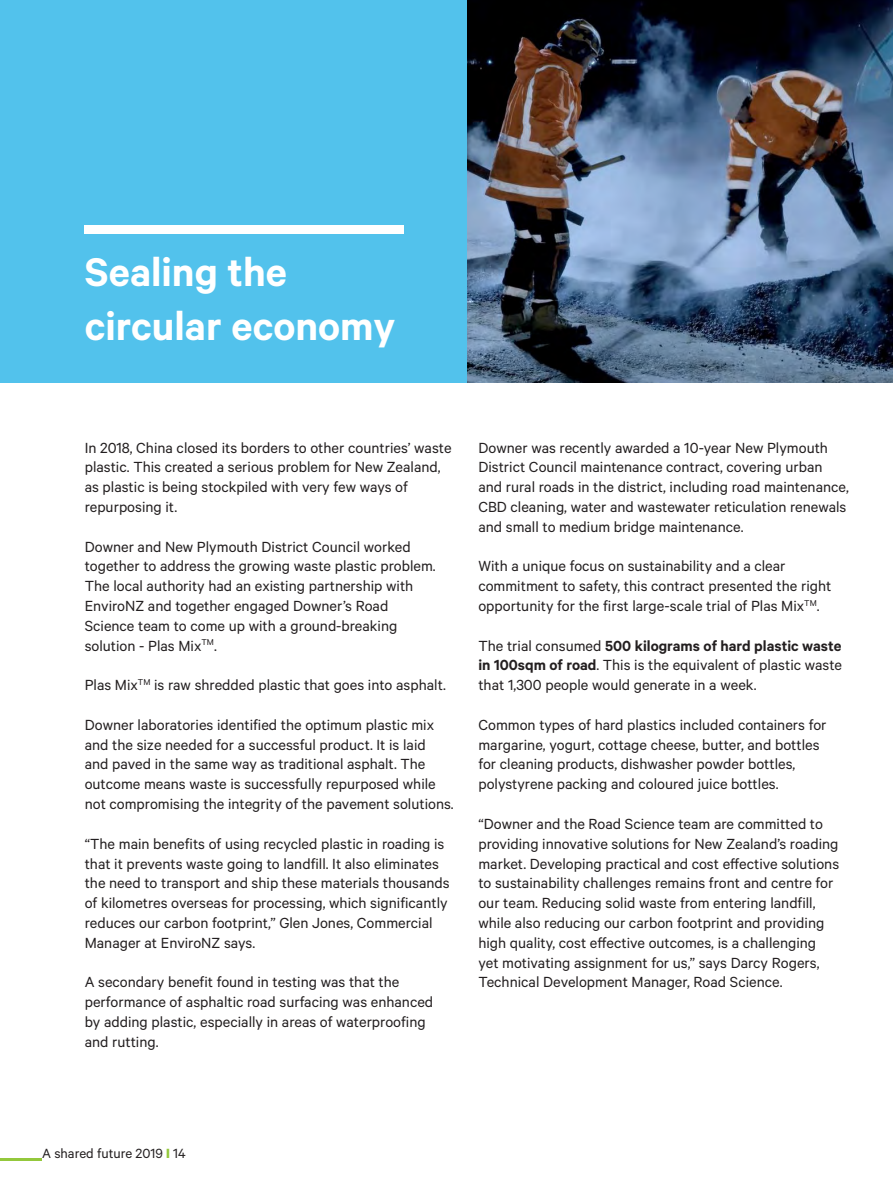
<style>
.page{position:relative;width:893px;height:1190px;background:#fff}
.page>*{position:absolute;margin:0;border:0;box-sizing:border-box;transform-origin:0 0}
.Headers_chapters{font:600 45px/54px "Calibre";color:#fff}
.Headers_chapters-2{font:16.5px/19.8px "Calibre";color:#231f20}
.t1{font:15px "Calibre";color:#231f20}
.s1{font-weight:600}
.s2{font-weight:700;color:#94c83c}
</style>
<div class="page">
<hr style="left:0;top:1158px;width:42px;height:3px;background:#94c83c">
<div style="left:0;top:0;width:892px;height:382px;background:#52c2ec"></div>
<img style="left:467px;top:0;width:425px;height:382px">
<div style="left:85px;top:225px;width:319px;height:8px;background:#fff"></div>
<p class="Headers_chapters" style="left:85px;top:244px;width:312px">Sealing the circular economy</p>
<p class="Headers_chapters-2" style="left:85px;top:437px;width:368px">In 2018, China closed its borders to other countries’ waste plastic. This created a serious problem for New Zealand, as plastic is being stockpiled with very few ways of repurposing it.</p>
<p class="Headers_chapters-2" style="left:85px;top:536px;width:352px">Downer and New Plymouth District Council worked together to address the growing waste plastic problem.<br>The local authority had an existing partnership with EnviroNZ and together engaged Downer’s Road Science team to come up with a ground-breaking solution - Plas Mix<sup>TM</sup>.</p>
<p class="Headers_chapters-2" style="left:85px;top:675px;width:362px">Plas Mix<sup>TM</sup> is raw shredded plastic that goes into asphalt.</p>
<p class="Headers_chapters-2" style="left:85px;top:714px;width:370px">Downer laboratories identified the optimum plastic mix and the size needed for a successful product. It is laid<br>and paved in the same way as traditional asphalt. The outcome means waste is successfully repurposed while not compromising the integrity of the pavement solutions.</p>
<p class="Headers_chapters-2" style="left:85px;top:833px;width:366px">“The main benefits of using recycled plastic in roading is that it prevents waste going to landfill. It also eliminates the need to transport and ship these materials thousands of kilometres overseas for processing, which significantly reduces our carbon footprint,” Glen Jones, Commercial Manager at EnviroNZ says.</p>
<p class="Headers_chapters-2" style="left:85px;top:972px;width:350px">A secondary benefit found in testing was that the performance of asphaltic road surfacing was enhanced by adding plastic, especially in areas of waterproofing and rutting.</p>
<p class="Headers_chapters-2" style="left:478px;top:437px;width:372px">Downer was recently awarded a 10-year New Plymouth District Council maintenance contract, covering urban and rural roads in the district, including road maintenance, CBD cleaning, water and wastewater reticulation renewals and small to medium bridge maintenance.</p>
<p class="Headers_chapters-2" style="left:478px;top:556px;width:354px">With a unique focus on sustainability and a clear commitment to safety, this contract presented the right opportunity for the first large-scale trial of Plas Mix<sup>TM</sup>.</p>
<p class="Headers_chapters-2" style="left:478px;top:635px;width:365px;text-align:justify">The trial consumed <span class="s1">500 kilograms of hard plastic waste in 100sqm of road</span>. This is the equivalent of plastic waste that 1,300 people would generate in a week.</p>
<p class="Headers_chapters-2" style="left:478px;top:714px;width:349px">Common types of hard plastics included containers for margarine, yogurt, cottage cheese, butter, and bottles for cleaning products, dishwasher powder bottles, polystyrene packing and coloured juice bottles.</p>
<p class="Headers_chapters-2" style="left:478px;top:813px;width:362px">“Downer and the Road Science team are committed to providing innovative solutions for New Zealand’s roading market. Developing practical and cost effective solutions to sustainability challenges remains front and centre for our team. Reducing solid waste from entering landfill, while also reducing our carbon footprint and providing high quality, cost effective outcomes, is a challenging yet motivating assignment for us,” says Darcy Rogers, Technical Development Manager, Road Science.</p>
<p class="t1" style="left:42px;top:1144px;width:145px">A shared future 2019 <span class="s2">I</span> 14</p>
</div>
